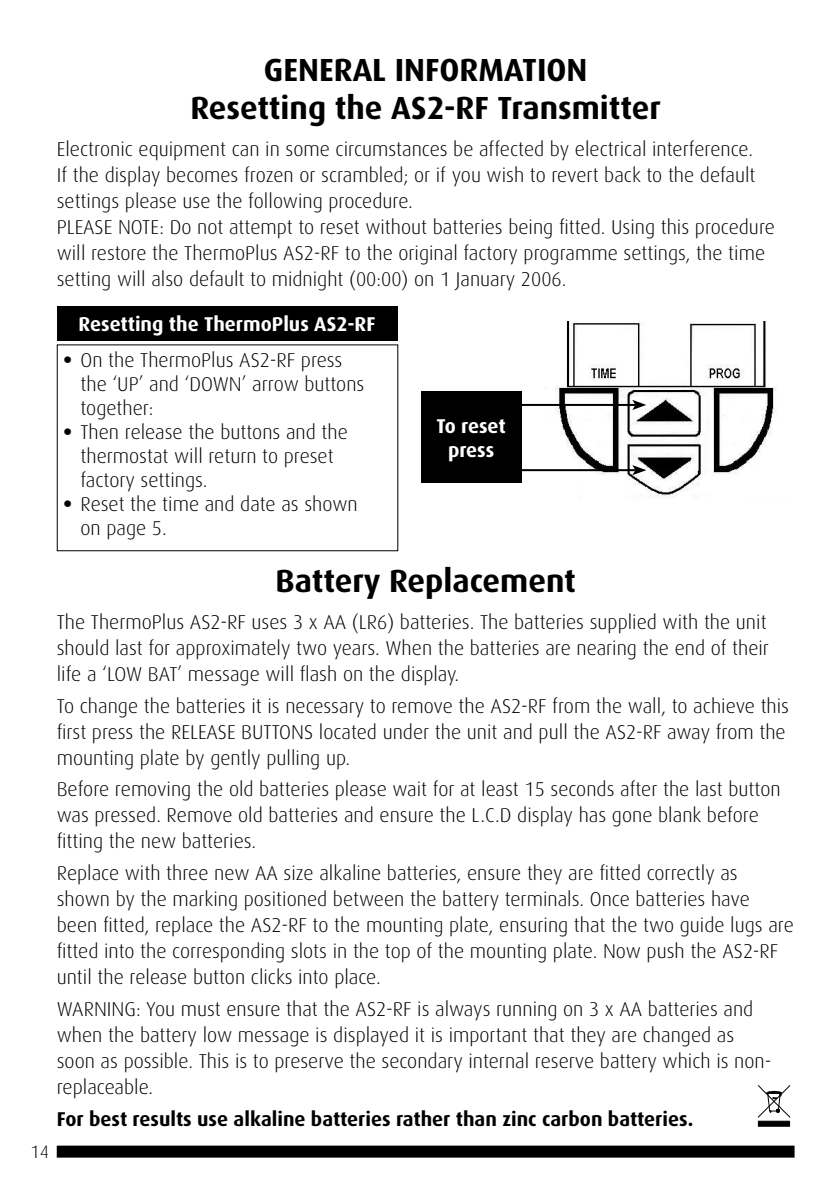
<style>
.page{position:relative;width:840px;height:1191px;background:#fff}
.page>*{position:absolute;margin:0;border:0;box-sizing:border-box;transform-origin:0 0}
.t1{font:700 32px/37.4px "Dax";color:#000;text-align:center}
.t2{font:300 20px/26px "Dax";color:#000}
.t3{font:700 20px "Dax";color:#000}
.t4{font:700 20px/24px "Dax";color:#fff;text-align:center}
.t5{font:300 18px "Dax";color:#000}
.s1{font-weight:800}
</style>
<div class="page">
<div style="left:57px;top:1145px;width:737px;height:12px;background:#000"></div>
<div style="left:57px;top:306px;width:340px;height:34px;background:#000"></div>
<img style="left:544px;top:322px;width:232px;height:175px">
<hr style="left:513px;top:404px;width:122px;height:2px;background:#000">
<svg style="left:632px;top:400px;width:14px;height:10px"></svg>
<hr style="left:513px;top:469px;width:122px;height:2px;background:#000">
<svg style="left:632px;top:465px;width:14px;height:10px"></svg>
<div style="left:421px;top:391px;width:100px;height:91px;background:#000"></div>
<svg style="left:757px;top:1085px;width:33px;height:42px"></svg>
<h1 class="t1" style="left:190px;top:52px;width:471px">GENERAL INFORMATION<br>Resetting the AS2-RF Transmitter</h1>
<p class="t2" style="left:57px;top:136px;width:719px">Electronic equipment can in some circumstances be affected by electrical interference.<br>If the display becomes frozen or scrambled; or if you wish to revert back to the default settings please use the following procedure.<br>PLEASE NOTE: Do not attempt to reset without batteries being fitted. Using this procedure will restore the ThermoPlus AS2-RF to the original factory programme settings, the time setting will also default to midnight (00:00) on 1 January 2006.</p>
<p class="t4" style="left:79px;top:312px;width:298px">Resetting the ThermoPlus AS2-RF</p>
<p class="t2" style="left:80px;top:348px;width:285px;line-height:24px;text-indent:-17px"><span class="s1">•</span> On the ThermoPlus AS2-RF press the ‘UP’ and ‘DOWN’ arrow buttons together:</p>
<p class="t2" style="left:80px;top:420px;width:269px;line-height:24px;text-indent:-17px"><span class="s1">•</span> Then release the buttons and the thermostat will return to preset factory settings.</p>
<p class="t2" style="left:80px;top:492px;width:279px;line-height:24px;text-indent:-17px"><span class="s1">•</span> Reset the time and date as shown on page 5.</p>
<p class="t4" style="left:436px;top:414px;width:71px">To reset press</p>
<p class="t5" style="left:31px;top:1142px;width:20px">14</p>
<h1 class="t1" style="left:275px;top:562px;width:302px">Battery Replacement</h1>
<p class="t2" style="left:57px;top:609px;width:713px">The ThermoPlus AS2-RF uses 3 x AA (LR6) batteries. The batteries supplied with the unit should last for approximately two years. When the batteries are nearing the end of their life a ‘LOW BAT’ message will flash on the display.</p>
<p class="t2" style="left:57px;top:693px;width:733px">To change the batteries it is necessary to remove the AS2-RF from the wall, to achieve this first press the RELEASE BUTTONS located under the unit and pull the AS2-RF away from the mounting plate by gently pulling up.</p>
<p class="t2" style="left:57px;top:776px;width:725px">Before removing the old batteries please wait for at least 15 seconds after the last button was pressed. Remove old batteries and ensure the L.C.D display has gone blank before fitting the new batteries.</p>
<p class="t2" style="left:57px;top:860px;width:738px">Replace with three new AA size alkaline batteries, ensure they are fitted correctly as shown by the marking positioned between the battery terminals. Once batteries have been fitted, replace the AS2-RF to the mounting plate, ensuring that the two guide lugs are fitted into the corresponding slots in the top of the mounting plate. Now push the AS2-RF until the release button clicks into place.</p>
<p class="t2" style="left:57px;top:996px;width:716px">WARNING: You must ensure that the AS2-RF is always running on 3 x AA batteries and when the battery low message is displayed it is important that they are changed as soon as possible. This is to preserve the secondary internal reserve battery which is non&shy;replaceable.</p>
<p class="t3" style="left:57px;top:1107px;width:637px">For best results use alkaline batteries rather than zinc carbon batteries.</p>
</div>
